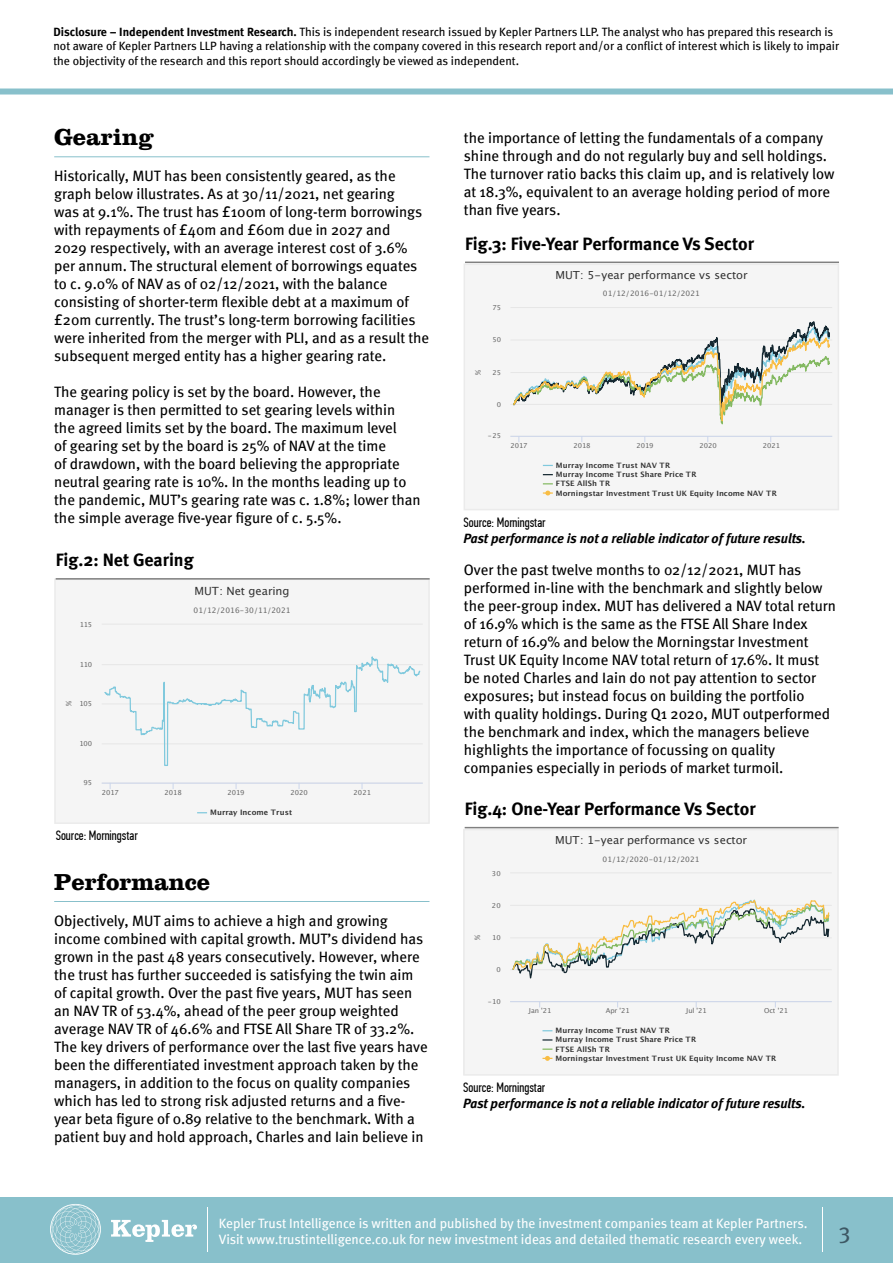
<style>
.page{position:relative;width:893px;height:1263px;background:#fff}
.page>*{position:absolute;margin:0;border:0;box-sizing:border-box;transform-origin:0 0}
.factsheet_heading1{font:700 24px "Clarendon LT Std";color:#000}
.t1{font:22.5px "Meta";color:#3d5864}
.chart_heading{font:700 18px "Meta";color:#000}
.t2{font:15px/18px "Meta";color:#000}
.t3{font:13.5px/16.2px "Meta";color:#fff}
.t4{font:italic 13.5px "Meta Bold LF";color:#000}
.t5{font:13.5px "PF Din Text Comp Pro";color:#000}
.t6{font:12px/14.4px "Meta";color:#000}
.t7{font:11.25px "Lucida Grande";color:#333}
.t8{font:11.1px "Lucida Grande";letter-spacing:-.005em;color:#333}
.t9{font:7.5px "Lucida Grande";letter-spacing:-.005em;color:#666}
.t10{font:700 7.5px "Lucida Grande";letter-spacing:.01em;color:#333}
.t11{font:700 7.35px/9.1px "Lucida Grande";letter-spacing:.01em;color:#333}
.t12{font:7.35px "Lucida Grande";letter-spacing:-.005em;color:#666}
.t13{font:6.9px "Lucida Grande";letter-spacing:.005em;color:#666}
.t14{font:6.75px "Lucida Grande";letter-spacing:.005em;color:#666}
.s1{font-family:"Meta Bold LF"}
</style>
<div class="page">
<div style="left:0;top:1197px;width:893px;height:66px;background:#88c0cb"></div>
<svg style="left:111px;top:1220px;width:86px;height:22px"></svg>
<svg style="left:50px;top:1204px;width:51px;height:51px"></svg>
<hr style="left:207px;top:1207px;width:1px;height:44px;background:#fff">
<div style="left:0;top:89px;width:893px;height:6px;background:#88c0cb"></div>
<hr style="left:822px;top:1207px;width:1px;height:44px;background:#fff">
<hr style="left:54px;top:156px;width:375px;height:1px;background:#88c0cb">
<hr style="left:54px;top:901px;width:375px;height:1px;background:#88c0cb">
<div style="left:55px;top:580px;width:374px;height:243px;background:#f5f5f5"></div>
<hr style="left:102px;top:743px;width:321px;height:1px;background:#e6e6e6">
<hr style="left:102px;top:704px;width:321px;height:1px;background:#e6e6e6">
<hr style="left:102px;top:664px;width:321px;height:1px;background:#e6e6e6">
<hr style="left:102px;top:624px;width:321px;height:1px;background:#e6e6e6">
<hr style="left:102px;top:783px;width:321px;height:1px;background:#ccd6eb">
<svg style="left:104px;top:656px;width:317px;height:110px"></svg>
<div style="left:54px;top:578px;width:376px;height:246px;border:2px solid #ebebeb"></div>
<hr style="left:56px;top:578px;width:374px;height:2px;background:#808080">
<div style="left:464px;top:264px;width:374px;height:246px;background:#f5f5f5"></div>
<hr style="left:510px;top:404px;width:322px;height:1px;background:#e6e6e6">
<hr style="left:510px;top:372px;width:322px;height:1px;background:#e6e6e6">
<hr style="left:510px;top:340px;width:322px;height:1px;background:#e6e6e6">
<hr style="left:510px;top:307px;width:322px;height:1px;background:#e6e6e6">
<hr style="left:510px;top:436px;width:322px;height:1px;background:#ccd6eb">
<svg style="left:513px;top:330px;width:317px;height:136px"></svg>
<svg style="left:543px;top:491px;width:10px;height:4px"></svg>
<div style="left:464px;top:263px;width:375px;height:247px;border:2px solid #ebebeb"></div>
<hr style="left:465px;top:262px;width:374px;height:1px;background:#808080">
<div style="left:464px;top:830px;width:374px;height:245px;background:#f5f5f5"></div>
<hr style="left:510px;top:969px;width:322px;height:1px;background:#e6e6e6">
<hr style="left:510px;top:937px;width:322px;height:1px;background:#e6e6e6">
<hr style="left:510px;top:905px;width:322px;height:1px;background:#e6e6e6">
<hr style="left:510px;top:872px;width:322px;height:1px;background:#e6e6e6">
<hr style="left:510px;top:1001px;width:322px;height:1px;background:#ccd6eb">
<svg style="left:512px;top:899px;width:318px;height:80px"></svg>
<svg style="left:542px;top:1048px;width:10px;height:2px"></svg>
<svg style="left:542px;top:1056px;width:10px;height:5px"></svg>
<div style="left:463px;top:829px;width:376px;height:247px;border:2px solid #ebebeb"></div>
<hr style="left:465px;top:827px;width:374px;height:1px;background:#808080">
<p class="t6" style="left:53px;top:24px;width:787px"><span class="s1">Disclosure – Independent Investment Research.</span> This is independent research issued by Kepler Partners LLP. The analyst who has prepared this research is not aware of Kepler Partners LLP having a relationship with the company covered in this research report and/or a conflict of interest which is likely to impair the objectivity of the research and this report should accordingly be viewed as independent.</p>
<p class="factsheet_heading1" style="left:54px;top:123px;width:102px">Gearing</p>
<p class="t2" style="left:54px;top:167px;width:376px">Historically, MUT has been consistently geared, as the graph below illustrates. As at 30/11/2021, net gearing<br>was at 9.1%. The trust has £100m of long-term borrowings with repayments of £40m and £60m due in 2027 and<br>2029 respectively, with an average interest cost of 3.6% per annum. The structural element of borrowings equates to c. 9.0% of NAV as of 02/12/2021, with the balance consisting of shorter-term flexible debt at a maximum of £20m currently. The trust’s long-term borrowing facilities were inherited from the merger with PLI, and as a result the subsequent merged entity has a higher gearing rate.</p>
<p class="t2" style="left:54px;top:383px;width:368px">The gearing policy is set by the board. However, the manager is then permitted to set gearing levels within<br>the agreed limits set by the board. The maximum level<br>of gearing set by the board is 25% of NAV at the time<br>of drawdown, with the board believing the appropriate neutral gearing rate is 10%. In the months leading up to the pandemic, MUT’s gearing rate was c. 1.8%; lower than the simple average five-year figure of c. 5.5%.</p>
<p class="chart_heading" style="left:56px;top:549px;width:139px">Fig.2: Net Gearing</p>
<p class="t13" style="left:80px;top:622px;width:14px">115</p>
<p class="t13" style="left:80px;top:662px;width:14px">110</p>
<p class="t9" style="left:66px;top:706px;width:6px;rotate:-90deg">%</p>
<p class="t13" style="left:80px;top:701px;width:14px">105</p>
<p class="t7" style="left:194px;top:587px;width:96px">MUT: Net gearing</p>
<p class="t9" style="left:194px;top:607px;width:99px">01/12/2016-30/11/2021</p>
<p class="t13" style="left:80px;top:741px;width:14px">100</p>
<p class="t13" style="left:84px;top:780px;width:10px">95</p>
<p class="t13" style="left:102px;top:789px;width:19px">2017</p>
<p class="t13" style="left:165px;top:789px;width:19px">2018</p>
<p class="t13" style="left:228px;top:789px;width:19px">2019</p>
<p class="t13" style="left:290px;top:789px;width:19px">2020</p>
<p class="t13" style="left:354px;top:789px;width:19px">2021</p>
<p class="t10" style="left:210px;top:810px;width:83px">Murray Income Trust</p>
<p class="t5" style="left:56px;top:828px;width:84px">Source: Morningstar</p>
<p class="factsheet_heading1" style="left:54px;top:867px;width:158px">Performance</p>
<p class="t2" style="left:54px;top:911px;width:375px">Objectively, MUT aims to achieve a high and growing income combined with capital growth. MUT’s dividend has grown in the past 48 years consecutively. However, where the trust has further succeeded is satisfying the twin aim of capital growth. Over the past five years, MUT has seen an NAV TR of 53.4%, ahead of the peer group weighted average NAV TR of 46.6% and FTSE All Share TR of 33.2%.<br>The key drivers of performance over the last five years have been the differentiated investment approach taken by the managers, in addition to the focus on quality companies which has led to strong risk adjusted returns and a five&shy;year beta figure of 0.89 relative to the benchmark. With a patient buy and hold approach, Charles and Iain believe in</p>
<p class="t2" style="left:464px;top:129px;width:372px">the importance of letting the fundamentals of a company shine through and do not regularly buy and sell holdings.<br>The turnover ratio backs this claim up, and is relatively low at 18.3%, equivalent to an average holding period of more than five years.</p>
<p class="chart_heading" style="left:465px;top:233px;width:290px">Fig.3: Five-Year Performance Vs Sector</p>
<p class="t14" style="left:493px;top:305px;width:10px">75</p>
<p class="t14" style="left:492px;top:337px;width:10px">50</p>
<p class="t8" style="left:555px;top:270px;width:194px">MUT: 5-year performance vs sector</p>
<p class="t12" style="left:603px;top:290px;width:99px">01/12/2016-01/12/2021</p>
<p class="t9" style="left:475px;top:374px;width:6px;rotate:-90deg">%</p>
<p class="t14" style="left:492px;top:369px;width:10px">25</p>
<p class="t14" style="left:497px;top:401px;width:6px">0</p>
<p class="t14" style="left:488px;top:433px;width:15px">-25</p>
<p class="t14" style="left:511px;top:442px;width:19px">2017</p>
<p class="t14" style="left:573px;top:442px;width:19px">2018</p>
<p class="t14" style="left:636px;top:442px;width:19px">2019</p>
<p class="t14" style="left:699px;top:442px;width:19px">2020</p>
<p class="t14" style="left:763px;top:442px;width:19px">2021</p>
<p class="t11" style="left:556px;top:461px;width:222px">Murray Income Trust NAV TR<br>Murray Income Trust Share Price TR<br>FTSE AllSh TR<br>Morningstar Investment Trust UK Equity Income NAV TR</p>
<p class="t5" style="left:464px;top:514px;width:84px">Source: Morningstar</p>
<p class="t4" style="left:464px;top:530px;width:344px">Past performance is not a reliable indicator of future results.</p>
<p class="t2" style="left:464px;top:561px;width:374px">Over the past twelve months to 02/12/2021, MUT has performed in-line with the benchmark and slightly below the peer-group index. MUT has delivered a NAV total return of 16.9% which is the same as the FTSE All Share Index return of 16.9% and below the Morningstar Investment Trust UK Equity Income NAV total return of 17.6%. It must be noted Charles and Iain do not pay attention to sector exposures; but instead focus on building the portfolio<br>with quality holdings. During Q1 2020, MUT outperformed the benchmark and index, which the managers believe highlights the importance of focussing on quality companies especially in periods of market turmoil.</p>
<p class="chart_heading" style="left:465px;top:798px;width:292px">Fig.4: One-Year Performance Vs Sector</p>
<p class="t14" style="left:492px;top:870px;width:10px">30</p>
<p class="t14" style="left:492px;top:902px;width:10px">20</p>
<p class="t9" style="left:474px;top:940px;width:6px;rotate:-90deg">%</p>
<p class="t14" style="left:492px;top:935px;width:10px">10</p>
<p class="t14" style="left:496px;top:966px;width:6px">0</p>
<p class="t14" style="left:488px;top:998px;width:14px">-10</p>
<p class="t8" style="left:555px;top:836px;width:193px">MUT: 1-year performance vs sector</p>
<p class="t12" style="left:602px;top:856px;width:99px">01/12/2020-01/12/2021</p>
<p class="t14" style="left:529px;top:1008px;width:24px">Jan '21</p>
<p class="t14" style="left:606px;top:1008px;width:25px">Apr '21</p>
<p class="t14" style="left:686px;top:1008px;width:22px">Jul '21</p>
<p class="t14" style="left:764px;top:1008px;width:25px">Oct '21</p>
<p class="t11" style="left:556px;top:1026px;width:222px">Murray Income Trust NAV TR<br>Murray Income Trust Share Price TR<br>FTSE AllSh TR<br>Morningstar Investment Trust UK Equity Income NAV TR</p>
<p class="t5" style="left:463px;top:1079px;width:84px">Source: Morningstar</p>
<p class="t4" style="left:463px;top:1095px;width:344px">Past performance is not a reliable indicator of future results.</p>
<p class="t3" style="left:219px;top:1214px;width:590px">Kepler Trust Intelligence is written and published by the investment companies team at Kepler Partners.<br>Visit www.trustintelligence.co.uk for new investment ideas and detailed thematic research every week.</p>
<h2 class="t1" style="left:839px;top:1218px;width:13px">3</h2>
</div>
